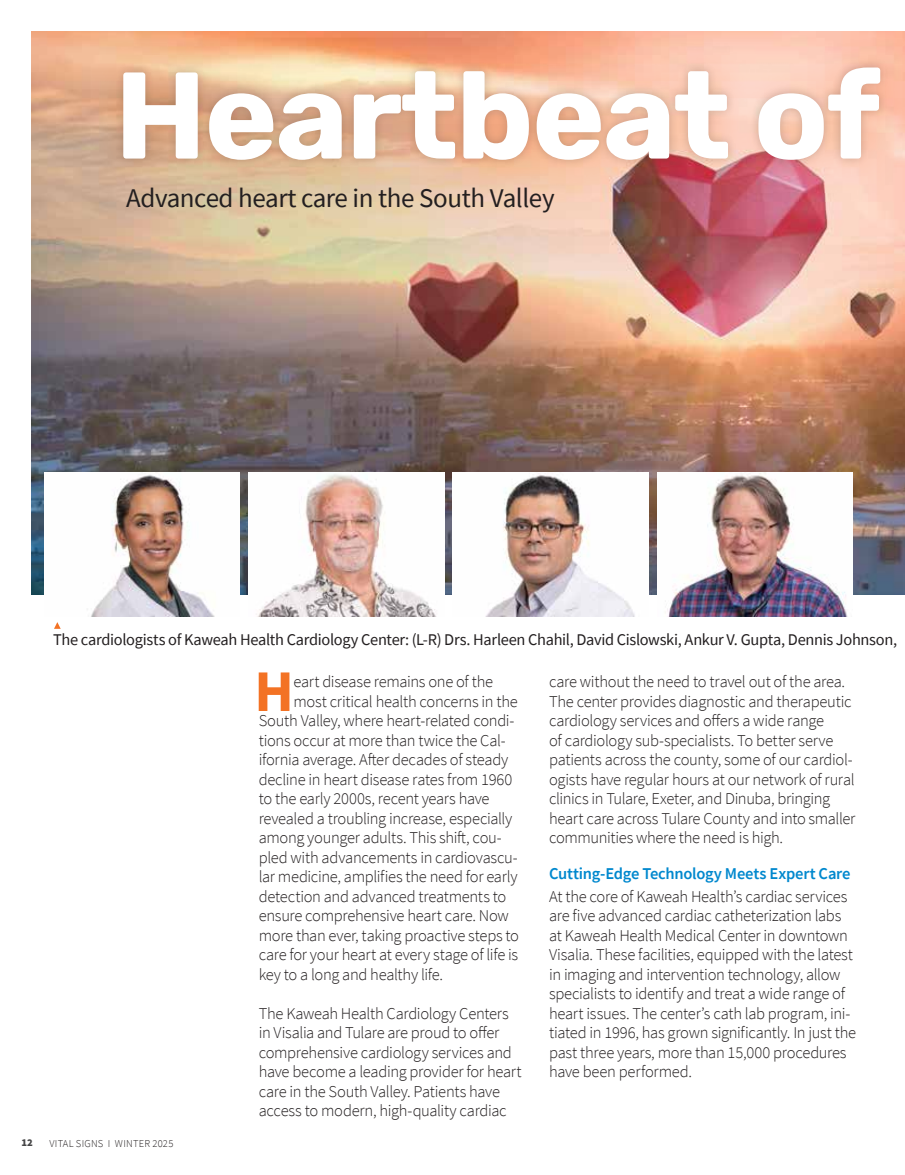
<style>
.page{position:relative;width:905px;height:1175px;background:#fff}
.page>*{position:absolute;margin:0;border:0;box-sizing:border-box;transform-origin:0 0}
.t1{font:300 123px "Rubik";letter-spacing:-.015em;color:#fff}
.t2{font:700 59.1px "Source Sans Pro";color:#f37224}
.t3{font:27px "Source Sans Pro";letter-spacing:-.015em;color:#231f20}
.t4{font:300 16.5px/19.5px "Source Sans Pro";letter-spacing:-.02em;color:#231f20}
.t5{font:600 16.5px "Source Sans Pro";letter-spacing:-.015em;color:#0088ce}
.t6{font:16.35px "Source Sans Pro";letter-spacing:-.02em;color:#231f20}
.t7{font:300 10.5px "Source Sans Pro";letter-spacing:.025em;color:#231f20}
.t8{font:900 10.5px "Source Sans Pro";color:#464647}
</style>
<div class="page">
<img style="left:32px;top:31px;width:872px;height:563px">
<div style="left:88px;top:33px;width:816px;height:193px;background:#f37224;opacity:.34"></div>
<div style="left:114px;top:58px;width:790px;height:133px;background:#231f20;opacity:.22"></div>
<img style="left:44px;top:472px;width:196px;height:144px">
<img style="left:249px;top:472px;width:195px;height:144px">
<img style="left:453px;top:472px;width:195px;height:144px">
<img style="left:657px;top:472px;width:195px;height:144px">
<svg style="left:54px;top:622px;width:7px;height:7px"></svg>
<h1 class="t1" style="left:115px;top:47px;width:767px">Heartbeat of</h1>
<h3 class="t3" style="left:126px;top:181px;width:430px">Advanced heart care in the South Valley</h3>
<p class="t6" style="left:53px;top:629px;width:845px">The cardiologists of Kaweah Health Cardiology Center: (L-R) Drs. Harleen Chahil, David Cislowski, Ankur V. Gupta, Dennis Johnson,</p>
<p class="t8" style="left:21px;top:1135px;width:13px">12</p>
<p class="t7" style="left:49px;top:1137px;width:126px">VITAL SIGNS I WINTER 2025</p>
<h2 class="t2" style="left:254px;top:651px;width:41px">H</h2>
<p class="t4" style="left:293px;top:671px;width:201px">eart disease remains one of the</p>
<p class="t4" style="left:293px;top:691px;width:226px">most critical health concerns in the</p>
<p class="t4" style="left:259px;top:711px;width:257px">South Valley, where heart-related condi-</p>
<p class="t4" style="left:259px;top:730px;width:248px">tions occur at more than twice the Cal-</p>
<p class="t4" style="left:259px;top:750px;width:251px">ifornia average. After decades of steady</p>
<p class="t4" style="left:259px;top:769px;width:255px">decline in heart disease rates from 1960</p>
<p class="t4" style="left:259px;top:789px;width:232px">to the early 2000s, recent years have</p>
<p class="t4" style="left:259px;top:808px;width:255px">revealed a troubling increase, especially</p>
<p class="t4" style="left:259px;top:828px;width:244px">among younger adults. This shift, cou-</p>
<p class="t4" style="left:259px;top:847px;width:260px">pled with advancements in cardiovascu-</p>
<p class="t4" style="left:259px;top:867px;width:260px">lar medicine, amplifies the need for early</p>
<p class="t4" style="left:259px;top:886px;width:249px">detection and advanced treatments to</p>
<p class="t4" style="left:259px;top:906px;width:252px">ensure comprehensive heart care. Now</p>
<p class="t4" style="left:259px;top:925px;width:262px">more than ever, taking proactive steps to</p>
<p class="t4" style="left:259px;top:945px;width:261px">care for your heart at every stage of life is</p>
<p class="t4" style="left:259px;top:964px;width:186px">key to a long and healthy life.</p>
<p class="t4" style="left:259px;top:1003px;width:264px">The Kaweah Health Cardiology Centers in Visalia and Tulare are proud to offer comprehensive cardiology services and have become a leading provider for heart care in the South Valley. Patients have access to modern, high-quality cardiac</p>
<p class="t4" style="left:549px;top:672px;width:308px">care without the need to travel out of the area.<br>The center provides diagnostic and therapeutic cardiology services and offers a wide range<br>of cardiology sub-specialists. To better serve patients across the county, some of our cardiol&shy;ogists have regular hours at our network of rural clinics in Tulare, Exeter, and Dinuba, bringing heart care across Tulare County and into smaller communities where the need is high.</p>
<p class="t5" style="left:549px;top:862px;width:303px">Cutting-Edge Technology Meets Expert Care</p>
<p class="t4" style="left:549px;top:886px;width:308px">At the core of Kaweah Health’s cardiac services are five advanced cardiac catheterization labs at Kaweah Health Medical Center in downtown Visalia. These facilities, equipped with the latest in imaging and intervention technology, allow specialists to identify and treat a wide range of heart issues. The center’s cath lab program, ini&shy;tiated in 1996, has grown significantly. In just the past three years, more than 15,000 procedures have been performed.</p>
</div>
